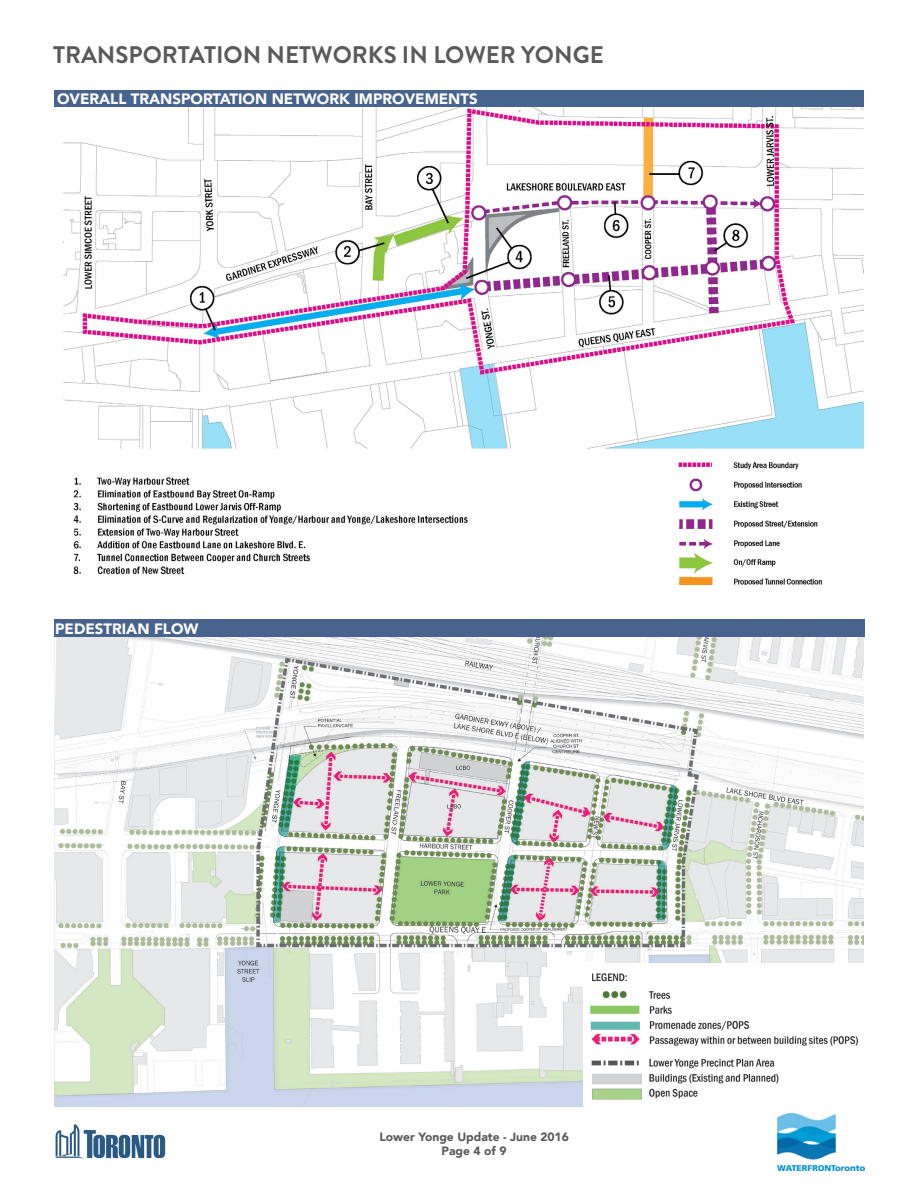
<style>
.page{position:relative;width:918px;height:1188px;background:#fff}
.page>*{position:absolute;margin:0;border:0;box-sizing:border-box;transform-origin:0 0}
.t1{font:700 24px "Brandon Grotesque";color:#5a5a5a}
.t2{font:900 15px "Avenir";color:#fff}
.t3{font:900 12px "Avenir";color:#5a5a5a}
</style>
<div class="page">
<img style="left:54px;top:93px;width:810px;height:492px">
<img style="left:55px;top:1125px;width:110px;height:34px">
<div style="left:55px;top:90px;width:809px;height:17px;background:#47648e"></div>
<img style="left:777px;top:1113px;width:87px;height:57px">
<img style="left:54px;top:637px;width:810px;height:469px">
<div style="left:54px;top:619px;width:810px;height:18px;background:#47648e"></div>
<img style="left:583px;top:963px;width:281px;height:143px">
<p class="t1" style="left:53px;top:38px;width:552px">TRANSPORTATION NETWORKS IN LOWER YONGE</p>
<p class="t2" style="left:57px;top:86px;width:422px">OVERALL TRANSPORTATION NETWORK IMPROVEMENTS</p>
<p class="t2" style="left:55px;top:616px;width:145px">PEDESTRIAN FLOW</p>
<p class="t3" style="left:379px;top:1126px;width:191px">Lower Yonge Update - June 2016</p>
<p class="t3" style="left:442px;top:1140px;width:67px">Page 4 of 9</p>
</div>
